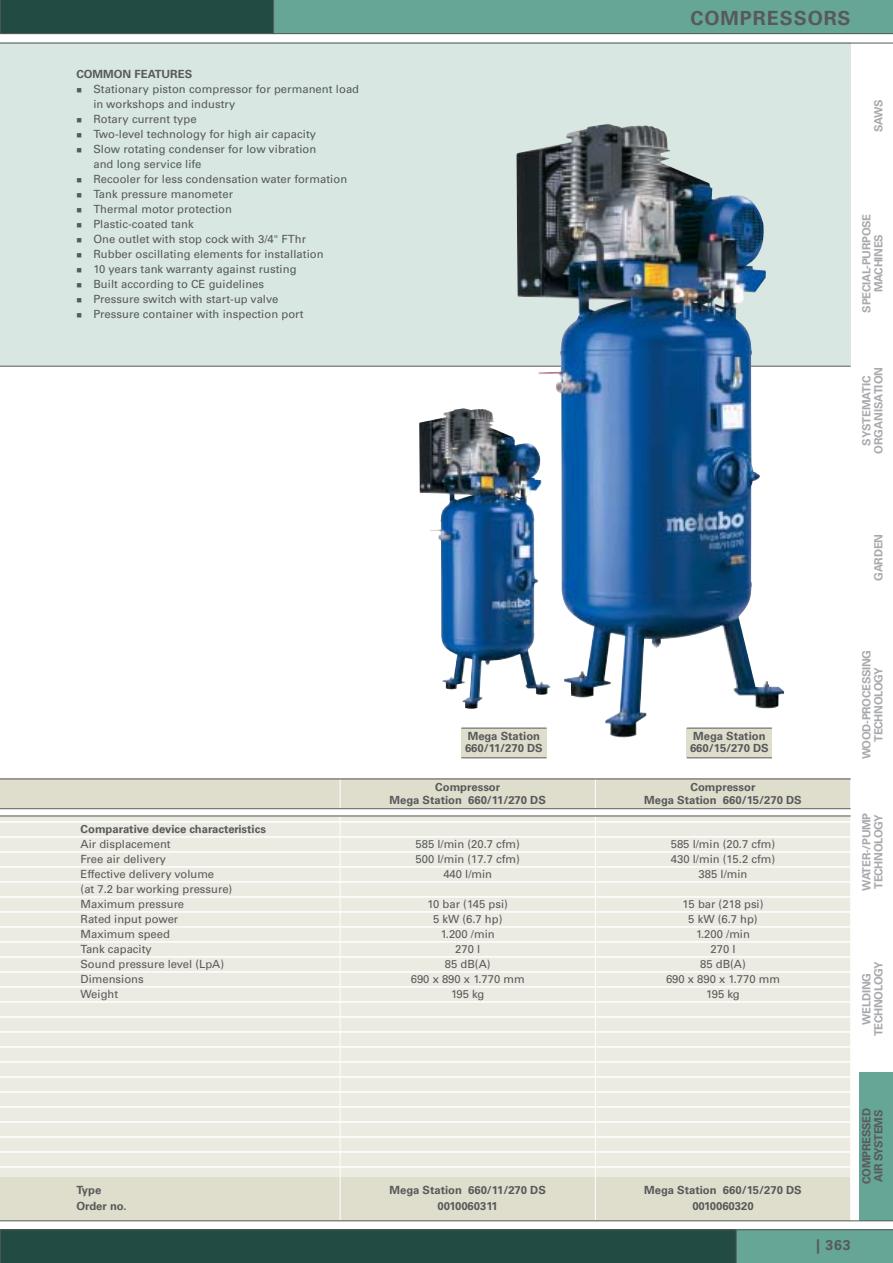
<style>
.page{position:relative;width:893px;height:1263px;background:#fff}
.page>*{position:absolute;margin:0;border:0;box-sizing:border-box;transform-origin:0 0}
.t1{font:700 19.5px "Univers Metabo";letter-spacing:.05em;color:#58595b}
.t2{font:700 14.25px "Univers Metabo";color:#58595b}
.t3{font:11.25px/15px "Univers Metabo";letter-spacing:.005em;color:#58595b}
.t4{font:700 11.25px/12px "Univers Metabo";color:#58595b}
.t5{font:700 11.25px/12px "Univers Metabo";letter-spacing:-.025em;color:#a7a9ac;text-align:center}
.t6{font:700 11.25px/12px "Univers Metabo";color:#a7a9ac;text-align:center}
.t7{font:700 11.25px/12px "Univers Metabo";letter-spacing:-.025em;color:#58595b}
</style>
<div class="page">
<svg style="left:0;top:0;width:892px;height:34px;background:#50887b"></svg>
<svg style="left:0;top:1229px;width:892px;height:34px;background:#2f5a52"></svg>
<div style="left:0;top:43px;width:850px;height:323px;background:#d8e7e2"></div>
<div style="left:859px;top:1072px;width:33px;height:149px;background:#65a696"></div>
<div style="left:461px;top:728px;width:85px;height:29px;background:#dfddcc"></div>
<hr style="left:461px;top:728px;width:85px;height:1px;background:#58595b">
<hr style="left:461px;top:757px;width:85px;height:1px;background:#58595b">
<div style="left:686px;top:728px;width:86px;height:29px;background:#dfddcc"></div>
<hr style="left:686px;top:757px;width:86px;height:1px;background:#58595b">
<hr style="left:0;top:43px;width:892px;height:1px;background:#58595b">
<div style="left:0;top:816px;width:850px;height:383px;background:#ecebe1"></div>
<hr style="left:0;top:821px;width:850px;height:2px;background:#fff">
<hr style="left:0;top:836px;width:850px;height:2px;background:#fff">
<hr style="left:0;top:851px;width:850px;height:2px;background:#fff">
<hr style="left:0;top:866px;width:850px;height:2px;background:#fff">
<hr style="left:0;top:881px;width:850px;height:2px;background:#fff">
<hr style="left:0;top:896px;width:850px;height:2px;background:#fff">
<hr style="left:0;top:911px;width:850px;height:2px;background:#fff">
<hr style="left:0;top:926px;width:850px;height:2px;background:#fff">
<hr style="left:0;top:941px;width:850px;height:2px;background:#fff">
<hr style="left:0;top:956px;width:850px;height:2px;background:#fff">
<hr style="left:0;top:971px;width:850px;height:2px;background:#fff">
<hr style="left:0;top:986px;width:850px;height:2px;background:#fff">
<hr style="left:0;top:1001px;width:850px;height:2px;background:#fff">
<hr style="left:0;top:1016px;width:850px;height:2px;background:#fff">
<hr style="left:0;top:1031px;width:850px;height:2px;background:#fff">
<hr style="left:0;top:1046px;width:850px;height:2px;background:#fff">
<hr style="left:0;top:1061px;width:850px;height:2px;background:#fff">
<hr style="left:0;top:1076px;width:850px;height:2px;background:#fff">
<hr style="left:0;top:1091px;width:850px;height:2px;background:#fff">
<hr style="left:0;top:1106px;width:850px;height:2px;background:#fff">
<hr style="left:0;top:1121px;width:850px;height:2px;background:#fff">
<hr style="left:0;top:1136px;width:850px;height:2px;background:#fff">
<hr style="left:0;top:1151px;width:850px;height:2px;background:#fff">
<hr style="left:0;top:1166px;width:850px;height:2px;background:#fff">
<hr style="left:0;top:816px;width:850px;height:1px;background:#58595b">
<div style="left:0;top:779px;width:850px;height:29px;background:#dfddcc"></div>
<svg style="left:340px;top:780px;width:1px;height:28px"></svg>
<svg style="left:595px;top:780px;width:1px;height:28px"></svg>
<hr style="left:0;top:779px;width:850px;height:1px;background:#58595b">
<hr style="left:0;top:808px;width:850px;height:1px;background:#58595b">
<hr style="left:0;top:366px;width:850px;height:1px;background:#58595b">
<div style="left:0;top:1177px;width:850px;height:43px;background:#dfddcc"></div>
<svg style="left:340px;top:816px;width:1px;height:404px"></svg>
<svg style="left:595px;top:816px;width:1px;height:404px"></svg>
<img style="left:419px;top:408px;width:97px;height:301px">
<img style="left:516px;top:124px;width:268px;height:614px">
<hr style="left:0;top:1220px;width:892px;height:1px;background:#58595b">
<p class="t4" style="left:76px;top:69px;width:117px">COMMON FEATURES</p>
<p class="t3" style="left:93px;top:83px;width:267px">Stationary piston compressor for permanent load in workshops and industry<br>Rotary current type<br>Two-level technology for high air capacity<br>Slow rotating condenser for low vibration<br>and long service life<br>Recooler for less condensation water formation Tank pressure manometer<br>Thermal motor protection<br>Plastic-coated tank<br>One outlet with stop cock with 3/4" FThr<br>Rubber oscillating elements for installation<br>10 years tank warranty against rusting<br>Built according to CE guidelines<br>Pressure switch with start-up valve<br>Pressure container with inspection port</p>
<h1 class="t1" style="left:690px;top:10px;width:162px">COMPRESSORS</h1>
<p class="t5" style="left:873px;top:132px;width:34px;rotate:-90deg">SAWS</p>
<p class="t5" style="left:861px;top:313px;width:100px;rotate:-90deg">SPECIAL-PURPOSE<br>MACHINES</p>
<p class="t6" style="left:861px;top:454px;width:88px;rotate:-90deg">SYSTEMATIC<br>ORGANISATION</p>
<p class="t4" style="left:465px;top:731px;width:79px">Mega Station<br>660/11/270 DS</p>
<p class="t4" style="left:690px;top:731px;width:80px">Mega Station<br>660/15/270 DS</p>
<p class="t4" style="left:389px;top:782px;width:158px;line-height:12.8px;text-align:center">Compressor<br>Mega Station 660/11/270 DS</p>
<p class="t4" style="left:644px;top:782px;width:159px;line-height:12.8px;text-align:center">Compressor<br>Mega Station 660/15/270 DS</p>
<p class="t4" style="left:81px;top:824px;width:187px">Comparative device characteristics</p>
<p class="t3" style="left:81px;top:837px;width:92px">Air displacement</p>
<p class="t3" style="left:415px;top:837px;width:106px">585 l/min (20.7 cfm)</p>
<p class="t3" style="left:670px;top:837px;width:106px">585 l/min (20.7 cfm)</p>
<p class="t3" style="left:81px;top:852px;width:87px">Free air delivery</p>
<p class="t3" style="left:415px;top:852px;width:106px">500 l/min (17.7 cfm)</p>
<p class="t3" style="left:671px;top:852px;width:106px">430 l/min (15.2 cfm)</p>
<p class="t3" style="left:81px;top:867px;width:153px">Effective delivery volume<br>(at 7.2 bar working pressure)</p>
<p class="t3" style="left:443px;top:867px;width:50px">440 l/min</p>
<p class="t3" style="left:698px;top:867px;width:50px">385 l/min</p>
<p class="t3" style="left:81px;top:897px;width:105px">Maximum pressure</p>
<p class="t3" style="left:427px;top:897px;width:82px">10 bar (145 psi)</p>
<p class="t3" style="left:682px;top:897px;width:82px">15 bar (218 psi)</p>
<p class="t3" style="left:81px;top:913px;width:99px">Rated input power</p>
<p class="t3" style="left:433px;top:913px;width:71px">5 kW (6.7 hp)</p>
<p class="t3" style="left:688px;top:913px;width:71px">5 kW (6.7 hp)</p>
<p class="t3" style="left:81px;top:928px;width:91px">Maximum speed</p>
<p class="t3" style="left:441px;top:928px;width:55px">1.200 /min</p>
<p class="t3" style="left:696px;top:928px;width:55px">1.200 /min</p>
<p class="t3" style="left:81px;top:943px;width:73px">Tank capacity</p>
<p class="t3" style="left:455px;top:943px;width:27px">270 l</p>
<p class="t3" style="left:710px;top:943px;width:27px">270 l</p>
<p class="t3" style="left:81px;top:958px;width:145px">Sound pressure level (LpA)</p>
<p class="t3" style="left:445px;top:958px;width:47px">85 dB(A)</p>
<p class="t3" style="left:700px;top:958px;width:47px">85 dB(A)</p>
<p class="t3" style="left:81px;top:973px;width:65px">Dimensions</p>
<p class="t3" style="left:411px;top:973px;width:115px">690 x 890 x 1.770 mm</p>
<p class="t3" style="left:666px;top:973px;width:115px">690 x 890 x 1.770 mm</p>
<p class="t3" style="left:81px;top:988px;width:39px">Weight</p>
<p class="t3" style="left:451px;top:988px;width:35px">195 kg</p>
<p class="t3" style="left:706px;top:988px;width:35px">195 kg</p>
<p class="t5" style="left:873px;top:581px;width:48px;rotate:-90deg">GARDEN</p>
<p class="t5" style="left:861px;top:759px;width:111px;rotate:-90deg">WOOD-PROCESSING<br>TECHNOLOGY</p>
<p class="t5" style="left:861px;top:891px;width:79px;text-align:left;rotate:-90deg">WATER-/PUMP<br>TECHNOLOGY</p>
<p class="t5" style="left:861px;top:1036px;width:76px;rotate:-90deg">WELDING<br>TECHNOLOGY</p>
<p class="t4" style="left:76px;top:1185px;width:26px">Type</p>
<p class="t4" style="left:389px;top:1185px;width:158px">Mega Station 660/11/270 DS</p>
<p class="t4" style="left:644px;top:1185px;width:159px">Mega Station 660/15/270 DS</p>
<p class="t4" style="left:76px;top:1201px;width:52px">Order no.</p>
<p class="t4" style="left:437px;top:1201px;width:62px">0010060311</p>
<p class="t4" style="left:692px;top:1201px;width:63px">0010060320</p>
<p class="t7" style="left:861px;top:1184px;width:77px;rotate:-90deg">COMPRESSED<br>AIR SYSTEMS</p>
<p class="t2" style="left:816px;top:1239px;width:36px">| 363</p>
</div>
